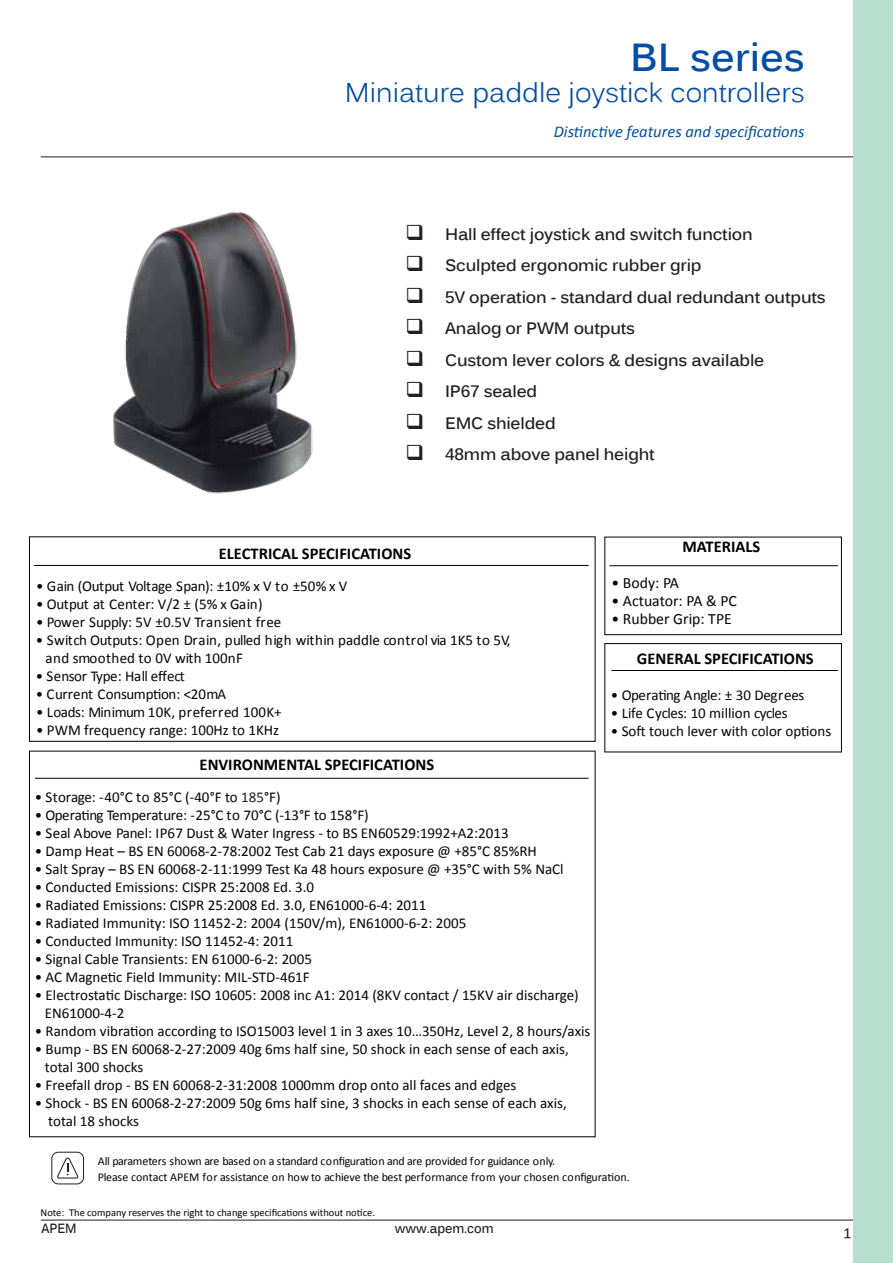
<style>
.page{position:relative;width:893px;height:1263px;background:#fff}
.page>*{position:absolute;margin:0;border:0;box-sizing:border-box;transform-origin:0 0}
.t1{font:700 39px "Kalinga";color:#034ea2}
.t2{font:27px "Kalinga";color:#034ea2}
.t3{font:700 16.5px "Kalinga";letter-spacing:-.01em;color:#221f1f}
.t4{font:700 16.5px "Calibri";color:#010101}
.t5{font:italic 16.5px "Calibri";color:#034ea2}
.t6{font:15.75px/18px "Calibri";color:#030403}
.t7{font:15px/18px "Calibri";color:#030403}
.t8{font:15px "Calibri";letter-spacing:-.025em;color:#030403}
.t9{font:15px "Calibri";color:#010101}
.t10{font:15px "Calibri";letter-spacing:-.02em;color:#030403}
.t11{font:700 13.5px "Kalinga";color:#231f20}
.t12{font:700 13.35px "Kalinga";color:#231f20;scale:.9 1}
.t13{font:12px/16.5px "Calibri";letter-spacing:-.015em;color:#030403}
.t14{font:10.5px "Calibri";color:#030403}
.s1{color:#231f20}
.s2{color:#010101}
</style>
<div class="page">
<hr style="left:41px;top:157px;width:852px;height:1px;background:#231f20">
<hr style="left:41px;top:1220px;width:852px;height:1px;background:#231f20">
<div style="left:854px;top:0;width:39px;height:1263px;background:#b6ddce"></div>
<img style="left:113px;top:212px;width:200px;height:282px">
<hr style="left:35px;top:778px;width:554px;height:1px;background:#010101">
<hr style="left:34px;top:565px;width:555px;height:1px;background:#010101">
<svg style="left:57px;top:1157px;width:21px;height:21px"></svg>
<div style="left:52px;top:1152px;width:32px;height:32px;border:1px solid #231f20;border-radius:7px"></div>
<div style="left:605px;top:537px;width:237px;height:98px;border:1px solid #010101"></div>
<hr style="left:612px;top:670px;width:226px;height:1px;background:#010101">
<div style="left:605px;top:643px;width:237px;height:109px;border:1px solid #010101"></div>
<hr style="left:609px;top:565px;width:229px;height:1px;background:#010101">
<h1 class="t1" style="left:630px;top:42px;width:176px">BL series</h1>
<h2 class="t2" style="left:345px;top:83px;width:461px">Miniature paddle joystick controllers</h2>
<p class="t5" style="left:554px;top:120px;width:252px">Distinctive features and specifications</p>
<p class="t3" style="left:405px;top:227px;width:349px"><span class="s1">❑</span> Hall effect joystick and switch function</p>
<p class="t3" style="left:405px;top:259px;width:298px"><span class="s1">❑</span> Sculpted ergonomic rubber grip</p>
<p class="t3" style="left:405px;top:290px;width:422px"><span class="s1">❑</span> 5V operation - standard dual redundant outputs</p>
<p class="t3" style="left:405px;top:322px;width:231px"><span class="s1">❑</span> Analog or PWM outputs</p>
<p class="t3" style="left:405px;top:353px;width:360px"><span class="s1">❑</span> Custom lever colors &amp; designs available</p>
<p class="t3" style="left:405px;top:385px;width:133px"><span class="s1">❑</span> IP67 sealed</p>
<p class="t3" style="left:405px;top:416px;width:152px"><span class="s1">❑</span> EMC shielded</p>
<p class="t3" style="left:405px;top:448px;width:251px"><span class="s1">❑</span> 48mm above panel height</p>
<p class="t4" style="left:219px;top:544px;width:194px">ELECTRICAL SPECIFICATIONS</p>
<p class="t8" style="left:36px;top:580px;width:313px"><span class="s2">ï</span> Gain (Output Voltage Span): ±10% x V to ±50% x V</p>
<p class="t10" style="left:36px;top:598px;width:228px"><span class="s2">ï</span> Output at Center: V/2 ± (5% x Gain)</p>
<p class="t7" style="left:36px;top:614px;width:247px"><span class="s2">ï</span> Power Supply: 5V ±0.5V Transient free</p>
<p class="t7" style="left:36px;top:632px;width:476px"><span class="s2">ï</span> Switch Outputs: Open Drain, pulled high within paddle control via 1K5 to 5V,</p>
<p class="t7" style="left:46px;top:650px;width:199px">and smoothed to 0V with 100nF</p>
<p class="t8" style="left:36px;top:670px;width:151px"><span class="s2">ï</span> Sensor Type: Hall effect</p>
<p class="t7" style="left:36px;top:686px;width:192px"><span class="s2">ï</span> Current Consumption: &lt;20mA</p>
<p class="t7" style="left:36px;top:703px;width:247px"><span class="s2">ï</span> Loads: Minimum 10K, preferred 100K+</p>
<p class="t7" style="left:36px;top:721px;width:244px"><span class="s2">ï</span> PWM frequency range: 100Hz to 1KHz</p>
<p class="t4" style="left:200px;top:755px;width:236px">ENVIRONMENTAL SPECIFICATIONS</p>
<p class="t7" style="left:35px;top:789px;width:247px"><span class="s2">ï</span> Storage: -40°C to 85°C (-40°F to <span class="s1">185</span>°F)</p>
<p class="t7" style="left:35px;top:807px;width:336px"><span class="s2">ï</span> Operating Temperature: -25°C to 70°C (-13°F to 158°F)</p>
<p class="t7" style="left:35px;top:825px;width:475px"><span class="s2">ï</span> Seal Above Panel: IP67 Dust &amp; Water Ingress - to BS EN60529:1992+A2:2013</p>
<p class="t7" style="left:35px;top:842px;width:504px"><span class="s2">ï</span> Damp Heat – BS EN 60068-2-78:2002 Test Cab 21 days exposure @ +85°C 85%RH</p>
<p class="t7" style="left:35px;top:860px;width:530px"><span class="s2">ï</span> Salt Spray – BS EN 60068-2-11:1999 Test Ka 48 hours exposure @ +35°C with 5% NaCl</p>
<p class="t7" style="left:35px;top:878px;width:281px"><span class="s2">ï</span> Conducted Emissions: CISPR 25:2008 Ed. 3.0</p>
<p class="t9" style="left:35px;top:899px;width:393px">ï Radiated Emissions: CISPR 25:2008 Ed. 3.0, EN61000-6-4: 2011</p>
<p class="t7" style="left:35px;top:914px;width:433px"><span class="s2">ï</span> Radiated Immunity: ISO 11452-2: 2004 (150V/m), EN61000-6-2: 2005</p>
<p class="t7" style="left:35px;top:932px;width:260px"><span class="s2">ï</span> Conducted Immunity: ISO 11452-4: 2011</p>
<p class="t7" style="left:35px;top:951px;width:279px"><span class="s2">ï</span> Signal Cable Transients: EN 61000-6-2: 2005</p>
<p class="t7" style="left:35px;top:968px;width:277px"><span class="s2">ï</span> AC Magnetic Field Immunity: MIL-STD-461F</p>
<p class="t7" style="left:35px;top:986px;width:545px"><span class="s2">ï</span> Electrostatic Discharge: ISO 10605: 2008 inc A1: 2014 (8KV contact / 15KV air discharge)</p>
<p class="t7" style="left:45px;top:1005px;width:81px">EN61000-4-2</p>
<p class="t7" style="left:35px;top:1022px;width:557px"><span class="s2">ï</span> Random vibration according to ISO15003 level 1 in 3 axes 10…350Hz, Level 2, 8 hours/axis</p>
<p class="t7" style="left:35px;top:1040px;width:536px"><span class="s2">ï</span> Bump - BS EN 60068-2-27:2009 40g 6ms half sine, 50 shock in each sense of each axis,</p>
<p class="t7" style="left:45px;top:1058px;width:100px">total 300 shocks</p>
<p class="t7" style="left:35px;top:1076px;width:483px"><span class="s2">ï</span> Freefall drop - BS EN 60068-2-31:2008 1000mm drop onto all faces and edges</p>
<p class="t7" style="left:35px;top:1094px;width:534px"><span class="s2">ï</span> Shock - BS EN 60068-2-27:2009 50g 6ms half sine, 3 shocks in each sense of each axis,</p>
<p class="t7" style="left:48px;top:1112px;width:92px">total 18 shocks</p>
<p class="t4" style="left:682px;top:536px;width:79px">MATERIALS</p>
<p class="t6" style="left:612px;top:574px;width:127px"><span class="s2">ï</span> Body: PA<br><span class="s2">ï</span> Actuator: PA &amp; PC <span class="s2">ï</span> Rubber Grip: TPE</p>
<p class="t4" style="left:637px;top:648px;width:178px">GENERAL SPECIFICATIONS</p>
<p class="t7" style="left:611px;top:687px;width:222px"><span class="s2">ï</span> Operating Angle: ± 30 Degrees<br><span class="s2">ï</span> Life Cycles: 10 million cycles<br><span class="s2">ï</span> Soft touch lever with color options</p>
<p class="t13" style="left:98px;top:1153px;width:534px">All parameters shown are based on a standard configuration and are provided for guidance only.<br>Please contact APEM for assistance on how to achieve the best performance from your chosen configuration.</p>
<p class="t14" style="left:41px;top:1206px;width:336px">Note: The company reserves the right to change specifications without notice.</p>
<p class="t12" style="left:41px;top:1223px;width:41px">APEM</p>
<p class="t12" style="left:395px;top:1223px;width:111px">www.apem.com</p>
<p class="t11" style="left:844px;top:1228px;width:9px">1</p>
</div>
